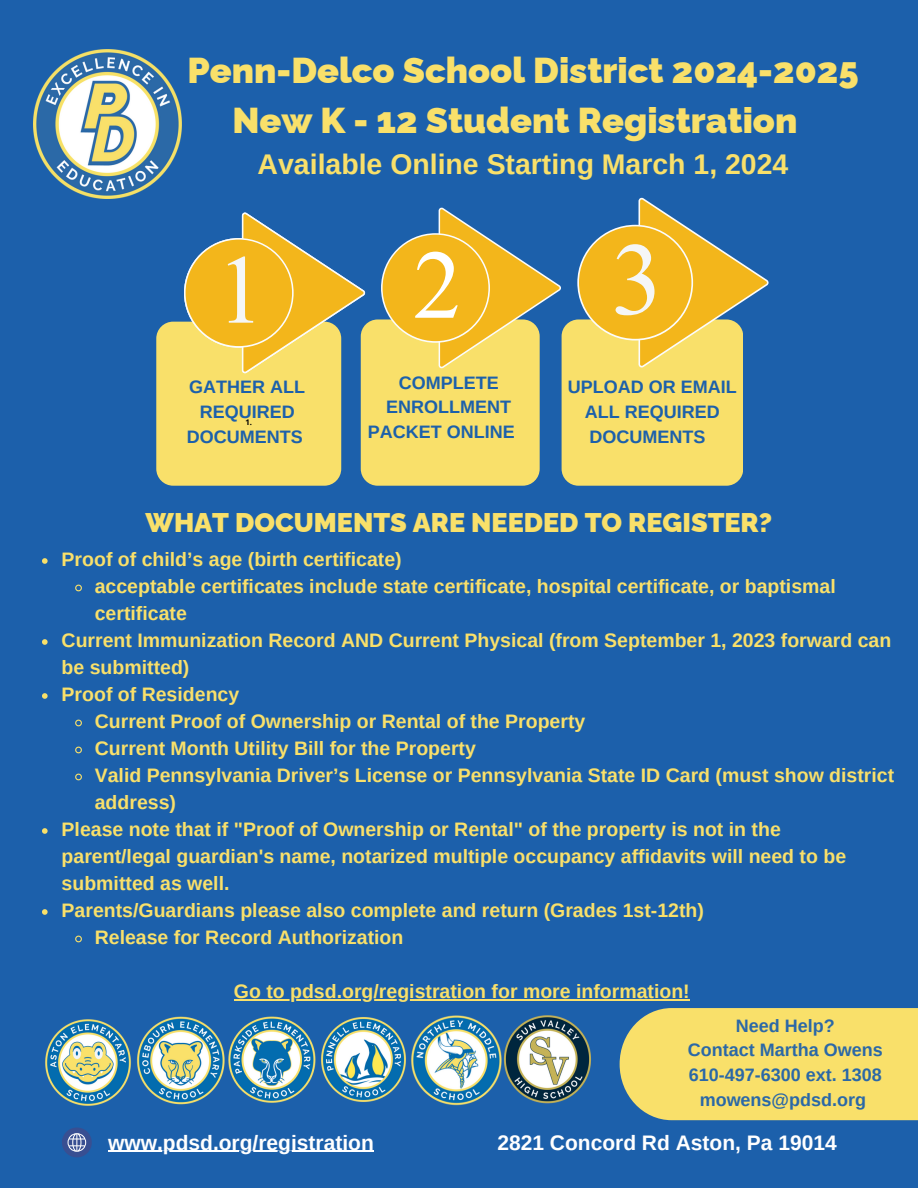
<style>
.page{position:relative;width:918px;height:1188px;background:#1c60ab}
.page>*{position:absolute;margin:0;border:0;box-sizing:border-box;transform-origin:0 0}
.t1{font:900 36px/49.5px "Raleway";color:#f9e06a;text-align:center}
.t2{font:700 28.5px "Arimo";color:#f9e06a}
.t3{font:900 27px "Raleway";color:#f9e06a}
.t4{font:700 21px "Arimo";color:#fff}
.t5{font:700 19.5px/27px "Arimo";color:#f9e06a}
.t6{font:700 18px/24.8px "Arimo";color:#1c60ab;text-align:center}
.t7{font:700 18px/24.8px "Arimo";color:#2b68a7;text-align:center}
.t8{font:700 7.8px "Open Sans";color:#000}
</style>
<div class="page">
<div style="left:620px;top:1008px;width:298px;height:112px;background:#f9e06a"></div>
<img style="left:33px;top:50px;width:149px;height:148px">
<img style="left:139px;top:1016px;width:82px;height:89px">
<img style="left:221px;top:1016px;width:92px;height:87px">
<img style="left:45px;top:1019px;width:94px;height:87px">
<img style="left:313px;top:1017px;width:92px;height:85px">
<img style="left:509px;top:1015px;width:82px;height:89px">
<img style="left:405px;top:1015px;width:104px;height:91px">
<svg style="left:62px;top:1128px;width:30px;height:29px"></svg>
<hr style="left:108px;top:1151px;width:266px;height:1px;background:#fff">
<svg style="left:42px;top:558px;width:6px;height:6px"></svg>
<svg style="left:75px;top:584px;width:7px;height:8px"></svg>
<svg style="left:42px;top:639px;width:6px;height:6px"></svg>
<svg style="left:42px;top:693px;width:6px;height:6px"></svg>
<svg style="left:75px;top:719px;width:7px;height:8px"></svg>
<svg style="left:75px;top:746px;width:7px;height:8px"></svg>
<svg style="left:75px;top:773px;width:7px;height:8px"></svg>
<svg style="left:42px;top:828px;width:6px;height:6px"></svg>
<svg style="left:42px;top:909px;width:6px;height:6px"></svg>
<svg style="left:75px;top:935px;width:7px;height:8px"></svg>
<hr style="left:234px;top:999px;width:456px;height:1px;background:#f9e06a">
<div style="left:156px;top:322px;width:185px;height:164px;background:#f9e06a;border-radius:17px"></div>
<div style="left:361px;top:319px;width:179px;height:167px;background:#f9e06a;border-radius:17px"></div>
<div style="left:562px;top:319px;width:181px;height:167px;background:#f9e06a;border-radius:17px"></div>
<svg style="left:381px;top:207px;width:180px;height:161px"></svg>
<svg style="left:184px;top:212px;width:181px;height:161px"></svg>
<svg style="left:577px;top:198px;width:192px;height:169px"></svg>
<p class="t1" style="left:187px;top:46px;width:673px">Penn-Delco School District 2024-2025<br>New K - 12 Student Registration</p>
<p class="t2" style="left:258px;top:149px;width:532px">Available Online Starting March 1, 2024</p>
<p class="t6" style="left:187px;top:375px;width:120px">GATHER ALL<br>REQUIRED<br>DOCUMENTS</p>
<p class="t6" style="left:399px;top:370px;width:101px">COMPLETE</p>
<p class="t6" style="left:386px;top:395px;width:126px">ENROLLMENT</p>
<p class="t6" style="left:368px;top:420px;width:148px">PACKET ONLINE</p>
<p class="t8" style="left:245px;top:417px;width:8px">1.</p>
<p class="t6" style="left:568px;top:375px;width:170px">UPLOAD OR EMAIL<br>ALL REQUIRED<br>DOCUMENTS</p>
<h5 class="t3" style="left:146px;top:507px;width:628px">WHAT DOCUMENTS ARE NEEDED TO REGISTER?</h5>
<p class="t5" style="left:62px;top:546px;width:342px">Proof of child’s age (birth certificate)</p>
<p class="t5" style="left:95px;top:573px;width:743px">acceptable certificates include state certificate, hospital certificate, or baptismal certificate</p>
<p class="t5" style="left:62px;top:627px;width:831px">Current Immunization Record AND Current Physical (from September 1, 2023 forward can be submitted)</p>
<p class="t5" style="left:62px;top:681px;width:179px">Proof of Residency</p>
<p class="t5" style="left:95px;top:708px;width:492px">Current Proof of Ownership or Rental of the Property</p>
<p class="t5" style="left:95px;top:735px;width:383px">Current Month Utility Bill for the Property</p>
<p class="t5" style="left:95px;top:762px;width:801px">Valid Pennsylvania Driver’s License or Pennsylvania State ID Card (must show district address)</p>
<p class="t5" style="left:62px;top:816px;width:786px">Please note that if "Proof of Ownership or Rental" of the property is not in the parent/legal guardian's name, notarized multiple occupancy affidavits will need to be submitted as well.</p>
<p class="t5" style="left:62px;top:897px;width:644px">Parents/Guardians please also complete and return (Grades 1st-12th)</p>
<h3 class="t5" style="left:95px;top:924px;width:310px">Release for Record Authorization</h3>
<p class="t5" style="left:234px;top:978px;width:457px">Go to pdsd.org/registration for more information!</p>
<p class="t7" style="left:688px;top:1013px;width:196px">Need Help?<br>Contact Martha Owens<br>610-497-6300 ext. 1308 mowens@pdsd.org</p>
<h2 class="t4" style="left:108px;top:1131px;width:267px">www.pdsd.org/registration</h2>
<p class="t4" style="left:497px;top:1131px;width:341px">2821 Concord Rd Aston, Pa 19014</p>
</div>
